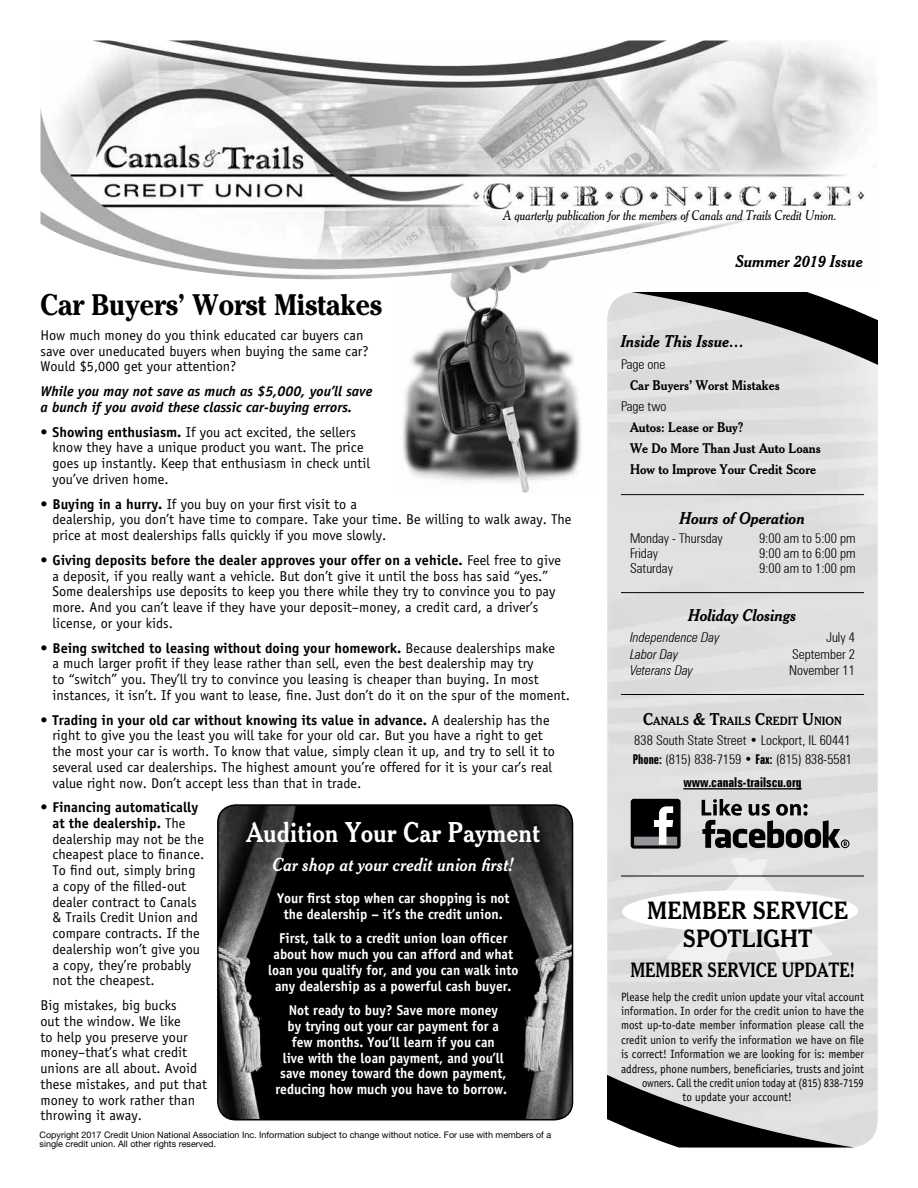
<style>
.page{position:relative;width:918px;height:1188px;background:#fff}
.page>*{position:absolute;margin:0;border:0;box-sizing:border-box;transform-origin:0 0}
.t1{font:700 29.55px "Cheltenham";color:#000;scale:.9 1}
.t2{font:27px "Cheltenham BT Bold Headline";color:#fff;scale:.9 1}
.t3{font:700 24.15px/27.2px "Cheltenham BT";color:#000;text-align:center;scale:.9 1}
.t4{font:19.5px "Cheltenham BT Bold Headline";color:#000;scale:.85 1}
.t5{font:18px "Cheltenham BT Bold Italic Headline";color:#fff;scale:.9 1}
.t6{font:italic 700 16.5px "Cheltenham BT";color:#000;scale:.9 1}
.t7{font:14.25px/15.8px "Officina Sans";color:#000}
.t8{font:700 14.25px/15.8px "Officina Sans";color:#fff;text-align:center;scale:.95 1}
.t9{font:italic 700 14.25px/15.8px "Officina Sans";color:#000}
.t10{font:300 condensed 13.5px/19.5px "Zurich BT";color:#000}
.t11{font:700 13.5px/21px "Cheltenham BT";color:#000;scale:.9 1}
.t12{font:italic 13.5px "Cheltenham BT";color:#000;scale:.9 1}
.t13{font:italic 300 condensed 13.5px "Zurich BT";color:#000}
.t14{font:700 extra-condensed 13.5px "Zurich BT";color:#000}
.t15{font:12px "Officina Sans";color:#000;scale:.93 1}
.t16{font:12px "Officina Sans";color:#000;scale:.88 1}
.t17{font:700 11.55px "Cheltenham BT";color:#000;scale:.9 1}
.t18{font:9px/9px "Helvetica Neue";color:#000}
.s1{font-weight:700}
.s2{font-weight:400;color:#000}
.s3{font-size:16.5px}
.s4{font-weight:700;font-stretch:extra-condensed}
</style>
<div class="page">
<img style="left:403px;top:284px;width:178px;height:209px">
<img style="left:40px;top:40px;width:837px;height:244px">
<hr style="left:621px;top:494px;width:243px;height:1px;background:#000">
<hr style="left:621px;top:592px;width:243px;height:1px;background:#000">
<hr style="left:621px;top:694px;width:243px;height:1px;background:#000">
<svg style="left:664px;top:856px;width:171px;height:107px"></svg>
<div style="left:626px;top:891px;width:231px;height:39px;background:#fff;border-radius:50%"></div>
<div style="left:625px;top:890px;width:233px;height:41px;border:2px solid #fff;border-radius:50%"></div>
<hr style="left:683px;top:788px;width:119px;height:1px;background:#000">
<hr style="left:621px;top:876px;width:243px;height:1px;background:#000">
<svg style="left:607px;top:1072px;width:257px;height:76px;background:#969696"></svg>
<svg style="left:619px;top:283px;width:259px;height:131px;background:#b7b7b7"></svg>
<div style="left:631px;top:800px;width:49px;height:48px;background:#000;border-radius:2px"></div>
<div style="left:631px;top:799px;width:50px;height:50px;border:1px solid #000;border-radius:2px"></div>
<div style="left:635px;top:837px;width:41px;height:8px;background:#939598"></div>
<div style="left:634px;top:837px;width:43px;height:9px;border:1px solid #939598"></div>
<svg style="left:654px;top:806px;width:19px;height:39px"></svg>
<svg style="left:702px;top:799px;width:147px;height:49px;background:#8f8f8f"></svg>
<img style="left:218px;top:805px;width:355px;height:315px">
<div style="left:217px;top:804px;width:356px;height:316px;border:2px solid #000;border-radius:18px"></div>
<p class="t12" style="left:503px;top:207px;width:372px">A quarterly publication for the members of Canals and Trails Credit Union.</p>
<p class="t6" style="left:736px;top:250px;width:143px">Summer 2019 Issue</p>
<h1 class="t1" style="left:40px;top:286px;width:381px">Car Buyers’ Worst Mistakes</h1>
<p class="t7" style="left:40px;top:327px;width:330px">How much money do you think educated car buyers can save over uneducated buyers when buying the same car?<br>Would $5,000 get your attention?</p>
<p class="t9" style="left:40px;top:383px;width:334px">While you may not save as much as $5,000, you’ll save a bunch if you avoid these classic car-buying errors.</p>
<p class="t7" style="left:52px;top:424px;width:319px;text-indent:-12px"><span class="s1">• Showing enthusiasm.</span> If you act excited, the sellers know they have a unique product you want. The price goes up instantly. Keep that enthusiasm in check until you’ve driven home.</p>
<p class="t7" style="left:52px;top:496px;width:521px;text-indent:-12px">• <span class="s1">Buying in a hurry.</span> If you buy on your first visit to a<br>dealership, you don’t have time to compare. Take your time. Be willing to walk away. The price at most dealerships falls quickly if you move slowly.</p>
<p class="t7" style="left:52px;top:552px;width:510px;text-indent:-12px">• <span class="s1">Giving deposits before the dealer approves your offer on a vehicle.</span> Feel free to give a deposit, if you really want a vehicle. But don’t give it until the boss has said “yes.” Some dealerships use deposits to keep you there while they try to convince you to pay more. And you can’t leave if they have your deposit–money, a credit card, a driver’s license, or your kids.</p>
<p class="t7" style="left:52px;top:640px;width:519px;text-indent:-12px">• <span class="s1">Being switched to leasing without doing your homework.</span> Because dealerships make<br>a much larger profit if they lease rather than sell, even the best dealership may try<br>to “switch” you. They’ll try to convince you leasing is cheaper than buying. In most instances, it isn’t. If you want to lease, fine. Just don’t do it on the spur of the moment.</p>
<p class="t7" style="left:52px;top:712px;width:504px;text-indent:-12px">• <span class="s1">Trading in your old car without knowing its value in advance.</span> A dealership has the right to give you the least you will take for your old car. But you have a right to get the most your car is worth. To know that value, simply clean it up, and try to sell it to several used car dealerships. The highest amount you’re offered for it is your car’s real value right now. Don’t accept less than that in trade.</p>
<p class="t7" style="left:52px;top:800px;width:153px;text-indent:-12px">• <span class="s1">Financing automatically at the dealership.</span> The dealership may not be the cheapest place to finance.<br>To find out, simply bring a copy of the filled-out dealer contract to Canals &amp; Trails Credit Union and compare contracts. If the dealership won’t give you a copy, they’re probably not the cheapest.</p>
<p class="t7" style="left:40px;top:998px;width:168px">Big mistakes, big bucks<br>out the window. We like<br>to help you preserve your money–that’s what credit unions are all about. Avoid these mistakes, and put that money to work rather than throwing it away.</p>
<h2 class="t2" style="left:247px;top:816px;width:328px">Audition Your Car Payment</h2>
<p class="t5" style="left:273px;top:853px;width:269px">Car shop at your credit union first!</p>
<p class="t8" style="left:277px;top:890px;width:246px">Your first stop when car shopping is not the dealership – it’s the credit union.</p>
<p class="t8" style="left:268px;top:930px;width:265px">First, talk to a credit union loan officer about how much you can afford and what loan you qualify for, and you can walk into any dealership as a powerful cash buyer.</p>
<p class="t8" style="left:276px;top:1002px;width:250px">Not ready to buy? Save more money<br>by trying out your car payment for a few months. You’ll learn if you can<br>live with the loan payment, and you’ll save money toward the down payment, reducing how much you have to borrow.<span class="s2">.</span></p>
<p class="t18" style="left:40px;top:1131px;width:513px">Copyright 2017 Credit Union National Association Inc. Information subject to change without notice. For use with members of a single credit union. All other rights reserved.</p>
<p class="t6" style="left:621px;top:330px;width:139px">Inside This Issue…</p>
<p class="t10" style="left:621px;top:355px;width:46px">Page one</p>
<p class="t11" style="left:630px;top:375px;width:168px">Car Buyers’ Worst Mistakes</p>
<p class="t10" style="left:621px;top:397px;width:47px">Page two</p>
<p class="t11" style="left:630px;top:417px;width:213px">Autos: Lease or Buy?<br>We Do More Than Just Auto Loans<br>How to Improve Your Credit Score</p>
<p class="t6" style="left:680px;top:507px;width:141px">Hours of Operation</p>
<p class="t10" style="left:630px;top:528px;width:94px">Monday - Thursday</p>
<p class="t10" style="left:759px;top:528px;width:98px">9:00 am to 5:00 pm</p>
<p class="t10" style="left:630px;top:543px;width:30px">Friday</p>
<p class="t10" style="left:759px;top:543px;width:98px">9:00 am to 6:00 pm</p>
<p class="t10" style="left:630px;top:558px;width:44px">Saturday</p>
<p class="t10" style="left:759px;top:558px;width:98px">9:00 am to 1:00 pm</p>
<p class="t6" style="left:688px;top:604px;width:122px">Holiday Closings</p>
<p class="t13" style="left:630px;top:629px;width:91px">Independence Day</p>
<p class="t10" style="left:826px;top:627px;width:30px">July 4</p>
<p class="t13" style="left:630px;top:646px;width:50px">Labor Day</p>
<p class="t10" style="left:792px;top:644px;width:64px">September 2</p>
<p class="t13" style="left:630px;top:662px;width:65px">Veterans Day</p>
<p class="t10" style="left:789px;top:660px;width:67px">November 11</p>
<p class="t17" style="left:643px;top:714px;width:222px"><span class="s3">C</span>ANALS <span class="s3">&amp; T</span>RAILS <span class="s3">C</span>REDIT <span class="s3">U</span>NION</p>
<p class="t10" style="left:633px;top:730px;width:221px">838 South State Street • Lockport, IL 60441<br><span class="s4">Phone:</span> (815) 838-7159 • <span class="s4">Fax:</span> (815) 838-5581</p>
<p class="t14" style="left:683px;top:775px;width:120px">www.canals-trailscu.org</p>
<h3 class="t3" style="left:647px;top:897px;width:225px">MEMBER SERVICE<br>SPOTLIGHT</h3>
<h3 class="t4" style="left:630px;top:958px;width:265px">MEMBER SERVICE UPDATE!</h3>
<p class="t15" style="left:621px;top:989px;width:263px">Please help the credit union update your vital account</p>
<p class="t15" style="left:621px;top:1004px;width:263px">information. In order for the credit union to have the</p>
<p class="t15" style="left:621px;top:1018px;width:263px">most up-to-date member information please call the</p>
<p class="t15" style="left:621px;top:1033px;width:263px">credit union to verify the information we have on file</p>
<p class="t15" style="left:621px;top:1047px;width:263px">is correct! Information we are looking for is: member</p>
<p class="t15" style="left:621px;top:1061px;width:263px">address, phone numbers, beneficiaries, trusts and joint</p>
<p class="t16" style="left:642px;top:1076px;width:254px">owners. Call the credit union today at (815) 838-7159</p>
<p class="t15" style="left:683px;top:1090px;width:119px">to update your account!</p>
</div>
